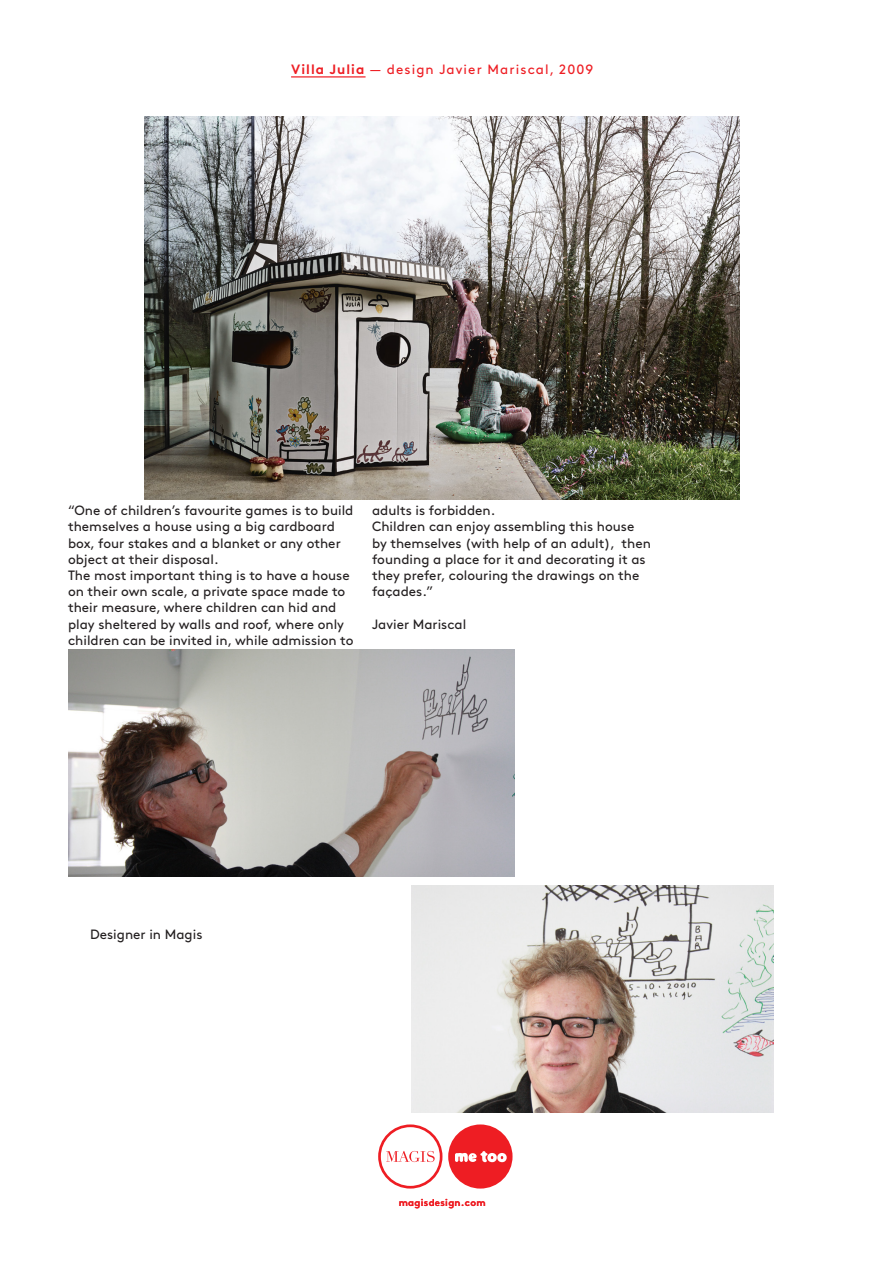
<style>
.page{position:relative;width:893px;height:1263px;background:#fff}
.page>*{position:absolute;margin:0;border:0;box-sizing:border-box;transform-origin:0 0}
.testo_base{font:13.5px/16.2px "Brown Regular Alt";color:#231f20}
.t1{font:13.5px "Brown Regular Alt";letter-spacing:.08em;color:#ee1d23}
.t2{font:9.75px "Brown Bold Alt";letter-spacing:.03em;color:#ee1d23}
.s1{font-family:"Brown Bold Alt"}
</style>
<div class="page">
<svg style="left:378px;top:1124px;width:64px;height:64px"></svg>
<div style="left:448px;top:1124px;width:64px;height:64px;background:#ee1d23;border-radius:50%"></div>
<svg style="left:455px;top:1151px;width:52px;height:11px"></svg>
<img style="left:145px;top:117px;width:595px;height:383px">
<img style="left:68px;top:649px;width:446px;height:227px">
<img style="left:411px;top:885px;width:363px;height:227px">
<hr style="left:291px;top:76px;width:75px;height:2px;background:#ee1d23">
<p class="t1" style="left:291px;top:59px;width:304px"><span class="s1">Villa Julia</span> — design Javier Mariscal, 2009</p>
<p class="testo_base" style="left:68px;top:501px;width:287px">“One of children’s favourite games is to build themselves a house using a big cardboard box, four stakes and a blanket or any other object at their disposal.</p>
<p class="testo_base" style="left:68px;top:566px;width:287px">The most important thing is to have a house on their own scale, a private space made to their measure, where children can hid and play sheltered by walls and roof, where only children can be invited in, while admission to</p>
<p class="testo_base" style="left:372px;top:501px;width:125px">adults is forbidden.</p>
<p class="testo_base" style="left:372px;top:517px;width:281px">Children can enjoy assembling this house by themselves (with help of an adult), then founding a place for it and decorating it as they prefer, colouring the drawings on the façades.”</p>
<p class="testo_base" style="left:372px;top:615px;width:96px">Javier Mariscal</p>
<p class="testo_base" style="left:90px;top:925px;width:114px">Designer in Magis</p>
<p class="t2" style="left:399px;top:1195px;width:88px">magisdesign.com</p>
</div>
